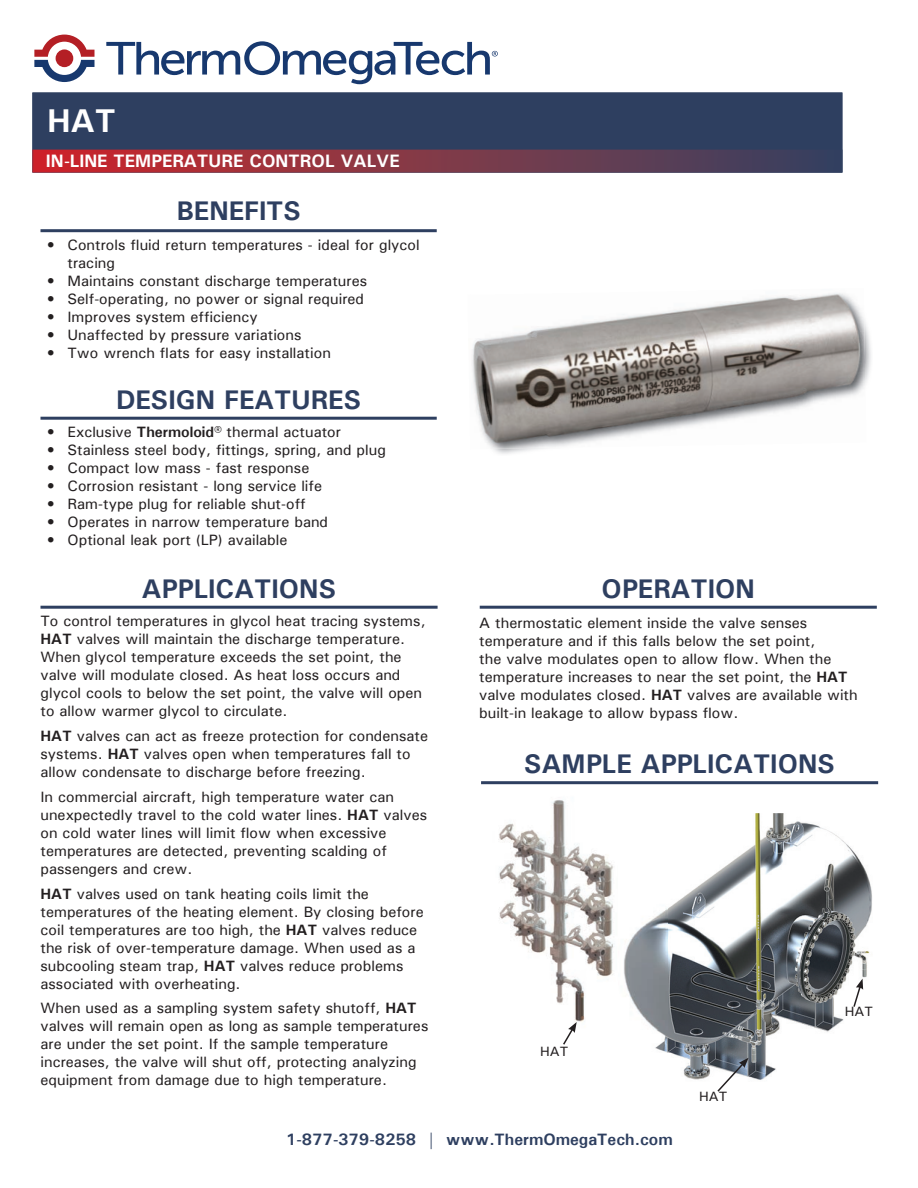
<style>
.page{position:relative;width:918px;height:1188px;background:#fff}
.page>*{position:absolute;margin:0;border:0;box-sizing:border-box;transform-origin:0 0}
.t1{font:700 33px "Univers";color:#fff}
.t2{font:700 27px "Univers";color:#2e3f60}
.t3{font:700 18px "Univers";color:#fff}
.t4{font:700 16.5px "Univers";color:#2e3f60}
.t5{font:500 15px/18px "Univers";color:#231f20}
.t6{font:500 13.5px "Univers";color:#231f20}
.s1{font-weight:700}
</style>
<div class="page">
<svg style="left:34px;top:35px;width:61px;height:47px"></svg>
<svg style="left:106px;top:41px;width:392px;height:43px"></svg>
<img style="left:493px;top:326px;width:378px;height:128px">
<img style="left:472px;top:293px;width:394px;height:156px">
<hr style="left:32px;top:93px;width:810px;height:2px;background:#2e3f60">
<svg style="left:32px;top:95px;width:810px;height:78px;background:#473d59"></svg>
<hr style="left:40px;top:229px;width:397px;height:3px;background:#2e3f60">
<hr style="left:40px;top:417px;width:397px;height:3px;background:#2e3f60">
<hr style="left:40px;top:606px;width:398px;height:3px;background:#2e3f60">
<hr style="left:480px;top:606px;width:397px;height:3px;background:#2e3f60">
<img style="left:498px;top:800px;width:116px;height:222px">
<hr style="left:481px;top:781px;width:397px;height:3px;background:#2e3f60">
<img style="left:655px;top:813px;width:217px;height:267px">
<img style="left:624px;top:813px;width:43px;height:217px">
<svg style="left:563px;top:1022px;width:14px;height:23px"></svg>
<svg style="left:852px;top:979px;width:11px;height:30px"></svg>
<svg style="left:716px;top:1058px;width:33px;height:34px"></svg>
<h1 class="t1" style="left:47px;top:100px;width:70px">HAT</h1>
<p class="t3" style="left:46px;top:150px;width:355px">IN-LINE TEMPERATURE CONTROL VALVE</p>
<h2 class="t2" style="left:177px;top:194px;width:125px">BENEFITS</h2>
<p class="t5" style="left:68px;top:235px;width:354px;text-indent:-20px">• Controls fluid return temperatures - ideal for glycol tracing</p>
<p class="t5" style="left:47px;top:271px;width:321px">• Maintains constant discharge temperatures</p>
<p class="t5" style="left:47px;top:289px;width:318px">• Self-operating, no power or signal required</p>
<p class="t5" style="left:47px;top:307px;width:212px">• Improves system efficiency</p>
<p class="t5" style="left:47px;top:325px;width:256px">• Unaffected by pressure variations</p>
<p class="t5" style="left:47px;top:343px;width:285px">• Two wrench flats for easy installation</p>
<h2 class="t2" style="left:116px;top:383px;width:247px">DESIGN FEATURES</h2>
<p class="t5" style="left:47px;top:423px;width:295px">• Exclusive <span class="s1">Thermoloid®</span> thermal actuator</p>
<p class="t5" style="left:47px;top:441px;width:340px">• Stainless steel body, fittings, spring, and plug</p>
<p class="t5" style="left:47px;top:459px;width:264px">• Compact low mass - fast response</p>
<p class="t5" style="left:47px;top:477px;width:276px">• Corrosion resistant - long service life</p>
<p class="t5" style="left:47px;top:495px;width:260px">• Ram-type plug for reliable shut-off</p>
<p class="t5" style="left:47px;top:513px;width:282px">• Operates in narrow temperature band</p>
<p class="t5" style="left:47px;top:531px;width:242px">• Optional leak port (LP) available</p>
<h2 class="t2" style="left:142px;top:572px;width:196px">APPLICATIONS</h2>
<h2 class="t2" style="left:602px;top:572px;width:155px">OPERATION</h2>
<p class="t5" style="left:479px;top:613px;width:380px">A thermostatic element inside the valve senses temperature and if this falls below the set point,<br>the valve modulates open to allow flow. When the temperature increases to near the set point, the <span class="s1">HAT </span>valve modulates closed. <span class="s1">HAT</span> valves are available with built-in leakage to allow bypass flow.</p>
<h2 class="t2" style="left:524px;top:747px;width:312px">SAMPLE APPLICATIONS</h2>
<p class="t5" style="left:40px;top:612px;width:387px">To control temperatures in glycol heat tracing systems, <span class="s1">HAT</span> valves will maintain the discharge temperature.<br>When glycol temperature exceeds the set point, the valve will modulate closed. As heat loss occurs and glycol cools to below the set point, the valve will open to allow warmer glycol to circulate.</p>
<p class="t5" style="left:40px;top:727px;width:389px"><span class="s1">HAT</span> valves can act as freeze protection for condensate systems. <span class="s1">HAT</span> valves open when temperatures fall to allow condensate to discharge before freezing.</p>
<p class="t5" style="left:40px;top:787px;width:388px">In commercial aircraft, high temperature water can unexpectedly travel to the cold water lines. <span class="s1">HAT</span> valves on cold water lines will limit flow when excessive temperatures are detected, preventing scalding of passengers and crew.</p>
<p class="t5" style="left:40px;top:884px;width:385px"><span class="s1">HAT</span> valves used on tank heating coils limit the temperatures of the heating element. By closing before coil temperatures are too high, the <span class="s1">HAT</span> valves reduce the risk of over-temperature damage. When used as a subcooling steam trap, <span class="s1">HAT</span> valves reduce problems associated with overheating.</p>
<p class="t5" style="left:40px;top:999px;width:389px">When used as a sampling system safety shutoff, <span class="s1">HAT </span>valves will remain open as long as sample temperatures are under the set point. If the sample temperature increases, the valve will shut off, protecting analyzing equipment from damage due to high temperature.</p>
<p class="t6" style="left:845px;top:1003px;width:30px">HAT</p>
<p class="t6" style="left:540px;top:1042px;width:30px">HAT</p>
<p class="t4" style="left:286px;top:1129px;width:388px">1-877-379-8258 | www.ThermOmegaTech.com</p>
<p class="t6" style="left:699px;top:1088px;width:30px">HAT</p>
</div>
